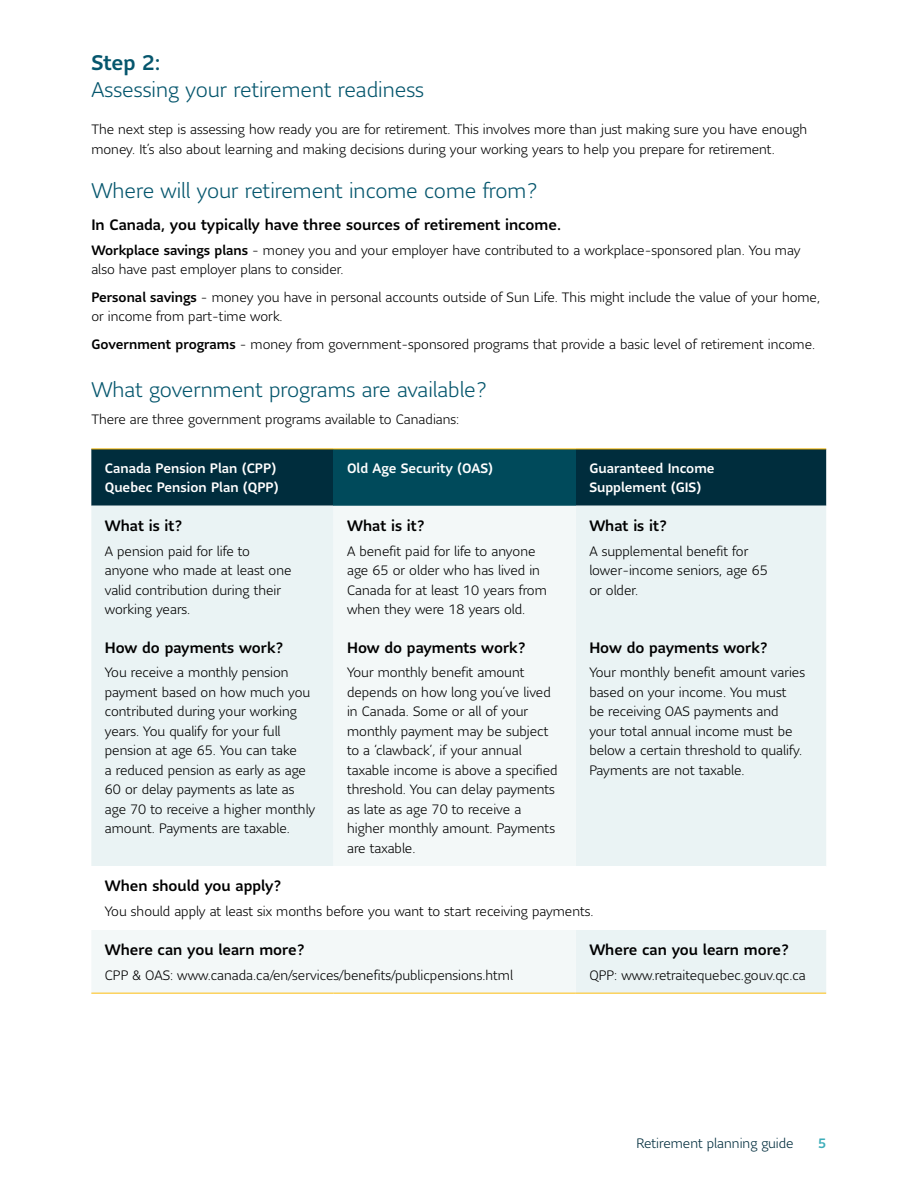
<style>
.page{position:relative;width:918px;height:1188px;background:#fff}
.page>*{position:absolute;margin:0;border:0;box-sizing:border-box;transform-origin:0 0}
.H2_-_Subhead{font:300 21px/27px "Sun Life Sans";color:#05566d}
.H4_-_Subhead{font:500 15px "Sun Life Sans";color:#000}
.P_-_Body{font:300 13.5px/19.5px "Sun Life Sans";color:#000}
.H2_-_Subhead-2{font:300 13.5px/19.5px "Sun Life Sans";color:#000}
.H5_-_Table_Header{font:500 13.5px/19.5px "Sun Life Sans";color:#fff}
.t1{font:300 13.5px "Sun Life Sans";color:#002d3d}
.t2{font:500 13.5px "Sun Life Sans";color:#3dadb9}
.s1{font-weight:500}
</style>
<div class="page">
<div style="left:91px;top:450px;width:735px;height:56px;background:#002d3d"></div>
<div style="left:334px;top:449px;width:242px;height:57px;background:#004a5b"></div>
<div style="left:576px;top:506px;width:250px;height:487px;background:#eaf3f4"></div>
<svg style="left:91px;top:506px;width:485px;height:487px;fill:#f3f8f8"></svg>
<div style="left:91px;top:866px;width:735px;height:64px;background:#fff"></div>
<hr style="left:91px;top:449px;width:243px;height:1px;background:#febe10">
<hr style="left:334px;top:449px;width:242px;height:1px;background:#febe10">
<hr style="left:576px;top:449px;width:250px;height:1px;background:#febe10">
<hr style="left:91px;top:993px;width:243px;height:1px;background:#febe10">
<hr style="left:334px;top:993px;width:242px;height:1px;background:#febe10">
<hr style="left:576px;top:993px;width:250px;height:1px;background:#febe10">
<h2 class="H2_-_Subhead" style="left:91px;top:49px;width:334px"><span class="s1">Step 2:<br></span>Assessing your retirement readiness</h2>
<h2 class="H2_-_Subhead-2" style="left:91px;top:119px;width:717px">The next step is assessing how ready you are for retirement. This involves more than just making sure you have enough money. It’s also about learning and making decisions during your working years to help you prepare for retirement.</h2>
<h2 class="H2_-_Subhead" style="left:91px;top:177px;width:448px">Where will your retirement income come from?</h2>
<h4 class="H4_-_Subhead" style="left:91px;top:214px;width:471px">In Canada, you typically have three sources of retirement income.</h4>
<p class="P_-_Body" style="left:91px;top:240px;width:711px"><span class="s1">Workplace savings plans</span> - money you and your employer have contributed to a workplace-sponsored plan. You may also have past employer plans to consider.</p>
<p class="P_-_Body" style="left:91px;top:287px;width:730px"><span class="s1">Personal savings</span> - money you have in personal accounts outside of Sun Life. This might include the value of your home, or income from part-time work.</p>
<p class="P_-_Body" style="left:91px;top:334px;width:725px"><span class="s1">Government programs</span> - money from government-sponsored programs that provide a basic level of retirement income.</p>
<h2 class="H2_-_Subhead" style="left:91px;top:376px;width:397px">What government programs are available?</h2>
<p class="P_-_Body" style="left:91px;top:409px;width:370px">There are three government programs available to Canadians:</p>
<h5 class="H5_-_Table_Header" style="left:105px;top:458px;width:176px">Canada Pension Plan (CPP)<br>Quebec Pension Plan (QPP)</h5>
<h5 class="H5_-_Table_Header" style="left:347px;top:458px;width:148px">Old Age Security (OAS)</h5>
<h5 class="H5_-_Table_Header" style="left:589px;top:458px;width:127px">Guaranteed Income<br>Supplement (GIS)</h5>
<h4 class="H4_-_Subhead" style="left:105px;top:515px;width:79px">What is it?</h4>
<p class="P_-_Body" style="left:105px;top:541px;width:188px">A pension paid for life to anyone who made at least one valid contribution during their working years.</p>
<h4 class="H4_-_Subhead" style="left:347px;top:515px;width:79px">What is it?</h4>
<p class="P_-_Body" style="left:347px;top:541px;width:201px">A benefit paid for life to anyone age 65 or older who has lived in<br>Canada for at least 10 years from when they were 18 years old.</p>
<h4 class="H4_-_Subhead" style="left:589px;top:515px;width:79px">What is it?</h4>
<p class="P_-_Body" style="left:589px;top:541px;width:180px">A supplemental benefit for lower‑ income seniors, age 65 or older.</p>
<h4 class="H4_-_Subhead" style="left:105px;top:637px;width:180px">How do payments work?</h4>
<p class="P_-_Body" style="left:105px;top:663px;width:212px">You receive a monthly pension payment based on how much you contributed during your working years. You qualify for your full pension at age 65. You can take<br>a reduced pension as early as age<br>60 or delay payments as late as age 70 to receive a higher monthly amount. Payments are taxable.</p>
<h4 class="H4_-_Subhead" style="left:347px;top:637px;width:180px">How do payments work?</h4>
<p class="P_-_Body" style="left:347px;top:663px;width:212px">Your monthly benefit amount depends on how long you’ve lived in Canada. Some or all of your monthly payment may be subject to a ‘clawback’, if your annual taxable income is above a specified threshold. You can delay payments as late as age 70 to receive a higher monthly amount. Payments are taxable.</p>
<h4 class="H4_-_Subhead" style="left:589px;top:637px;width:180px">How do payments work?</h4>
<p class="P_-_Body" style="left:589px;top:663px;width:217px">Your monthly benefit amount varies based on your income. You must<br>be receiving OAS payments and your total annual income must be below a certain threshold to qualify.<br>Payments are not taxable.</p>
<h4 class="H4_-_Subhead" style="left:105px;top:876px;width:178px">When should you apply?</h4>
<p class="P_-_Body" style="left:105px;top:901px;width:490px">You should apply at least six months before you want to start receiving payments.</p>
<h4 class="H4_-_Subhead" style="left:105px;top:939px;width:201px">Where can you learn more?</h4>
<p class="P_-_Body" style="left:105px;top:965px;width:410px">CPP &amp; OAS: www.canada.ca/en/services/benefits/publicpensions.html</p>
<h4 class="H4_-_Subhead" style="left:589px;top:939px;width:201px">Where can you learn more?</h4>
<p class="P_-_Body" style="left:589px;top:965px;width:218px">QPP: www.retraitequebec.gouv.qc.ca</p>
<p class="t1" style="left:636px;top:1134px;width:159px">Retirement planning guide</p>
<p class="t2" style="left:818px;top:1134px;width:10px">5</p>
</div>
